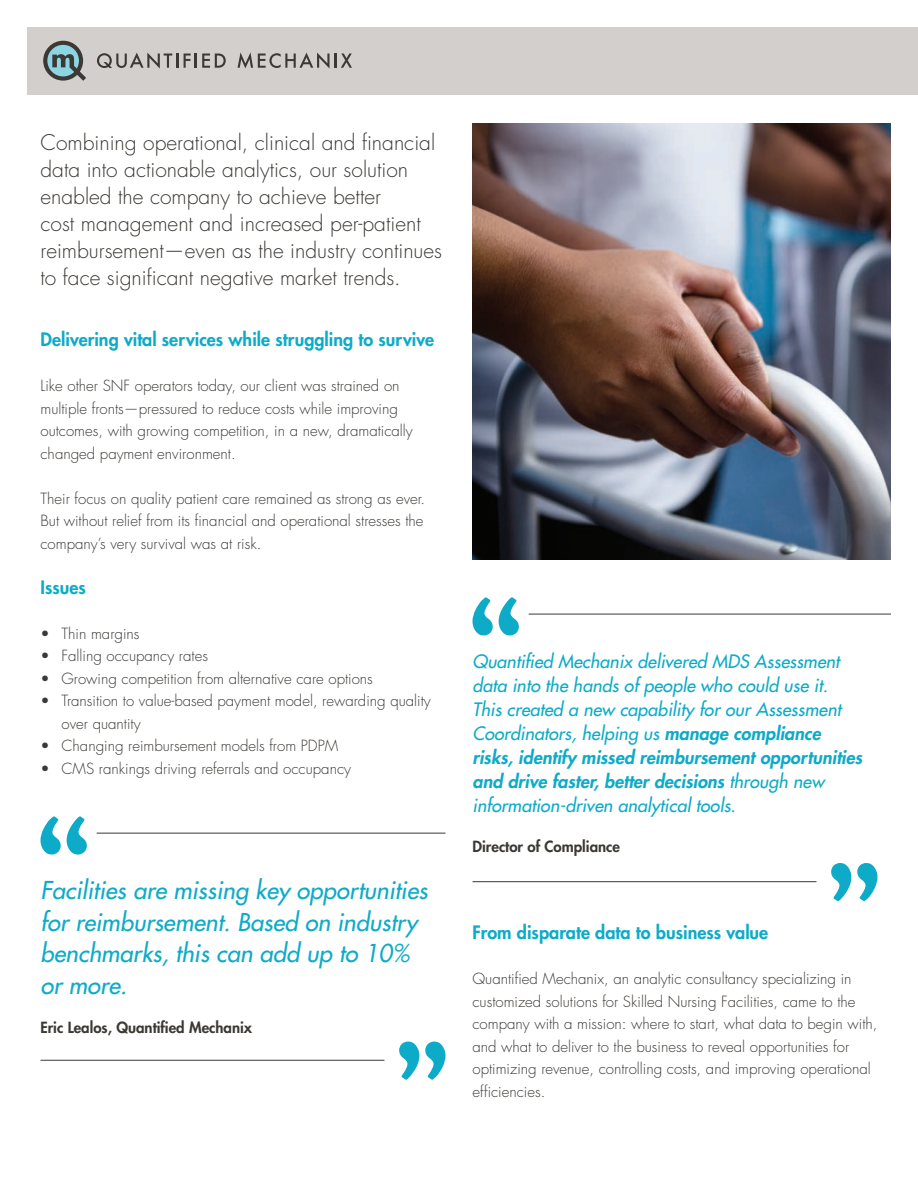
<style>
.page{position:relative;width:918px;height:1188px;background:#fff}
.page>*{position:absolute;margin:0;border:0;box-sizing:border-box;transform-origin:0 0}
.t1{font:italic 500 24px/31.5px "Futura Std";color:#0eabc8}
.t2{font:300 21px/27px "Futura Std";color:#3c3935}
.t3{font:italic 500 18px/24px "Futura Std";color:#0eabc8}
.t4{font:800 18px "Futura Std";color:#0eabc8}
.t5{font:300 15px/22.5px "Futura Std";color:#3c3935}
.t6{font:800 15px "Futura Std";color:#3c3935}
.s1{font-weight:800}
</style>
<div class="page">
<div style="left:27px;top:27px;width:891px;height:67px;background:#d2cfcd"></div>
<svg style="left:472px;top:597px;width:47px;height:38px"></svg>
<svg style="left:40px;top:816px;width:47px;height:39px"></svg>
<svg style="left:831px;top:863px;width:47px;height:38px"></svg>
<svg style="left:399px;top:1042px;width:47px;height:38px"></svg>
<img style="left:472px;top:123px;width:419px;height:437px">
<hr style="left:529px;top:614px;width:362px;height:1px;background:#3c3935">
<hr style="left:97px;top:833px;width:349px;height:1px;background:#3c3935">
<hr style="left:472px;top:881px;width:344px;height:1px;background:#3c3935">
<hr style="left:40px;top:1060px;width:344px;height:1px;background:#3c3935">
<svg style="left:43px;top:41px;width:43px;height:40px"></svg>
<svg style="left:97px;top:53px;width:81px;height:16px"></svg>
<svg style="left:184px;top:54px;width:42px;height:14px"></svg>
<svg style="left:238px;top:52px;width:114px;height:17px"></svg>
<p class="t2" style="left:40px;top:129px;width:403px">Combining operational, clinical and financial data into actionable analytics, our solution enabled the company to achieve better<br>cost management and increased per-patient reimbursement—even as the industry continues to face significant negative market trends.</p>
<p class="t4" style="left:40px;top:328px;width:395px">Delivering vital services while struggling to survive</p>
<p class="t5" style="left:40px;top:375px;width:374px">Like other SNF operators today, our client was strained on multiple fronts—pressured to reduce costs while improving outcomes, with growing competition, in a new, dramatically changed payment environment.</p>
<p class="t5" style="left:40px;top:487px;width:386px;text-align:justify">Their focus on quality patient care remained as strong as ever.<br>But without relief from its financial and operational stresses the company’s very survival was at risk.</p>
<p class="t4" style="left:40px;top:576px;width:47px">Issues</p>
<p class="t5" style="left:40px;top:622px;width:101px">• Thin margins</p>
<p class="t5" style="left:40px;top:645px;width:169px">• Falling occupancy rates</p>
<p class="t5" style="left:40px;top:667px;width:334px">• Growing competition from alternative care options</p>
<p class="t5" style="left:62px;top:690px;width:371px;text-indent:-21px">• Transition to value-based payment model, rewarding quality over quantity</p>
<p class="t5" style="left:40px;top:735px;width:299px">• Changing reimbursement models from PDPM</p>
<p class="t5" style="left:40px;top:757px;width:312px">• CMS rankings driving referrals and occupancy</p>
<h1 class="t1" style="left:40px;top:875px;width:389px">Facilities are missing key opportunities for reimbursement. Based on industry benchmarks, this can add up to 10% or more.</h1>
<p class="t6" style="left:40px;top:1018px;width:213px">Eric Lealos, Quantified Mechanix</p>
<p class="t3" style="left:472px;top:649px;width:391px">Quantified Mechanix delivered MDS Assessment data into the hands of people who could use it.<br>This created a new capability for our Assessment Coordinators, helping us <span class="s1">manage compliance risks, identify missed reimbursement opportunities and drive faster, better decisions</span> through new information-driven analytical tools.</p>
<p class="t6" style="left:472px;top:837px;width:149px">Director of Compliance</p>
<p class="t4" style="left:472px;top:921px;width:297px">From disparate data to business value</p>
<p class="t5" style="left:472px;top:968px;width:406px">Quantified Mechanix, an analytic consultancy specializing in customized solutions for Skilled Nursing Facilities, came to the company with a mission: where to start, what data to begin with, and what to deliver to the business to reveal opportunities for optimizing revenue, controlling costs, and improving operational efficiencies.</p>
</div>
